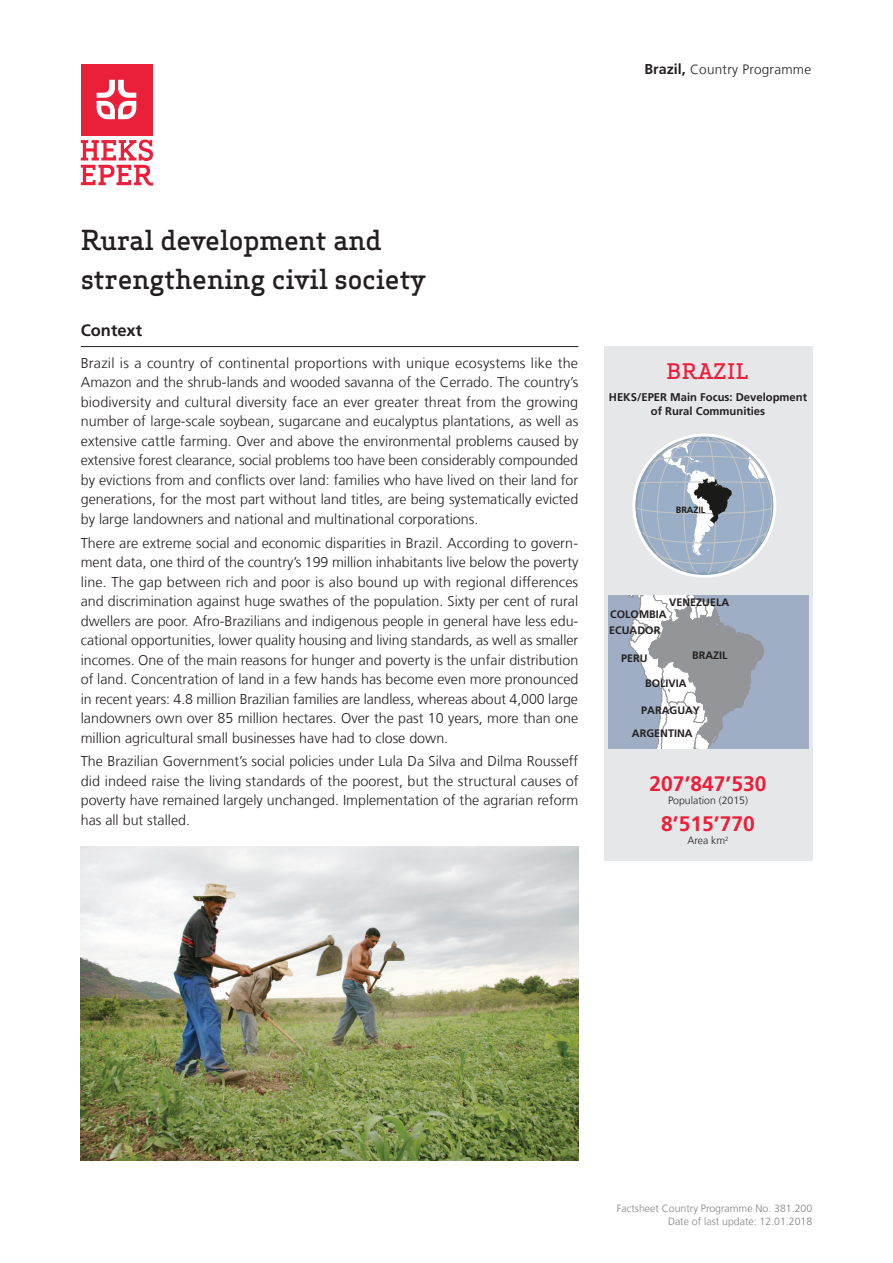
<style>
.page{position:relative;width:893px;height:1263px;background:#fff}
.page>*{position:absolute;margin:0;border:0;box-sizing:border-box;transform-origin:0 0}
.t1{font:500 27px/39px "Apex Serif";letter-spacing:-.01em;color:#231f20}
.t2{font:700 21px "Frutiger LT Com";color:#ea203a}
.t3{font:500 21px "Apex Serif";letter-spacing:.025em;color:#ea203a}
.t4{font:700 16.5px "Frutiger LT Com";color:#231f20}
.t5{font:300 14.25px/19.5px "Frutiger LT Com";color:#231f20;text-align:justify}
.t6{font:300 13.5px "Frutiger LT Com";letter-spacing:.02em;color:#231f20}
.t7{font:700 11.25px/13.4px "Frutiger LT Com";color:#231f20;text-align:center}
.t8{font:700 10.8px "Frutiger LT Com";color:#231f20}
.t9{font:300 10.5px/12.6px "Frutiger LT Com";color:#808285;text-align:right}
.t10{font:300 10.5px "Frutiger LT Com";color:#231f20}
.t11{font:700 9px "Frutiger LT Com";color:#1a1a18}
.s1{font-weight:700;font-size:14.25px}
</style>
<div class="page">
<hr style="left:81px;top:346px;width:497px;height:1px;background:#231f20">
<div style="left:81px;top:64px;width:71px;height:71px;background:#ea203a"></div>
<svg style="left:97px;top:80px;width:39px;height:39px"></svg>
<svg style="left:81px;top:140px;width:72px;height:46px"></svg>
<img style="left:81px;top:846px;width:497px;height:314px">
<div style="left:604px;top:347px;width:208px;height:514px;background:#e6e7e9"></div>
<div style="left:607px;top:595px;width:201px;height:154px;background:#9faec5"></div>
<svg style="left:627px;top:595px;width:137px;height:154px"></svg>
<svg style="left:633px;top:434px;width:143px;height:143px"></svg>
<p class="t6" style="left:644px;top:62px;width:168px"><span class="s1">Brazil,</span> Country Programme</p>
<h1 class="t1" style="left:81px;top:220px;width:346px">Rural development and strengthening civil society</h1>
<p class="t4" style="left:81px;top:320px;width:63px">Context</p>
<p class="t5" style="left:81px;top:353px;width:499px">Brazil is a country of continental proportions with unique ecosystems like the Amazon and the shrub-lands and wooded savanna of the Cerrado. The country’s biodiversity and cultural diversity face an ever greater threat from the growing number of large-scale soybean, sugarcane and eucalyptus plantations, as well as extensive cattle farming. Over and above the environmental problems caused by extensive forest clearance, social problems too have been considerably compounded by evictions from and conflicts over land: families who have lived on their land for generations, for the most part without land titles, are being systematically evicted by large landowners and national and multinational corporations.</p>
<p class="t5" style="left:81px;top:533px;width:499px">There are extreme social and economic disparities in Brazil. According to govern&shy;ment data, one third of the country’s 199 million inhabitants live below the poverty line. The gap between rich and poor is also bound up with regional differences and discrimination against huge swathes of the population. Sixty per cent of rural dwellers are poor. Afro-Brazilians and indigenous people in general have less edu&shy;cational opportunities, lower quality housing and living standards, as well as smaller incomes. One of the main reasons for hunger and poverty is the unfair distribution of land. Concentration of land in a few hands has become even more pronounced in recent years: 4.8 million Brazilian families are landless, whereas about 4,000 large landowners own over 85 million hectares. Over the past 10 years, more than one million agricultural small businesses have had to close down.</p>
<p class="t5" style="left:81px;top:752px;width:499px">The Brazilian Government’s social policies under Lula Da Silva and Dilma Rousseff did indeed raise the living standards of the poorest, but the structural causes of poverty have remained largely unchanged. Implementation of the agrarian reform has all but stalled.</p>
<h2 class="t3" style="left:667px;top:358px;width:83px">BRAZIL</h2>
<p class="t7" style="left:609px;top:391px;width:200px">HEKS/EPER Main Focus: Development of Rural Communities</p>
<p class="t11" style="left:676px;top:504px;width:31px">BRAZIL</p>
<p class="t8" style="left:669px;top:596px;width:62px">VENEZUELA</p>
<p class="t8" style="left:610px;top:608px;width:58px">COLOMBIA</p>
<p class="t8" style="left:609px;top:624px;width:53px">ECUADOR</p>
<p class="t8" style="left:621px;top:651px;width:28px">PERU</p>
<p class="t8" style="left:692px;top:649px;width:37px">BRAZIL</p>
<p class="t8" style="left:645px;top:677px;width:43px">BOLIVIA</p>
<p class="t8" style="left:641px;top:703px;width:60px">PARAGUAY</p>
<p class="t8" style="left:632px;top:727px;width:62px">ARGENTINA</p>
<h2 class="t2" style="left:650px;top:771px;width:118px">207’847’530</h2>
<p class="t10" style="left:668px;top:794px;width:81px">Population (2015)</p>
<h2 class="t2" style="left:661px;top:811px;width:95px">8’515’770</h2>
<p class="t10" style="left:687px;top:835px;width:43px">Area km<sup>2</sup></p>
<p class="t9" style="left:617px;top:1202px;width:197px">Factsheet Country Programme No. 381.200<br>Date of last update: 12.01.2018</p>
</div>
